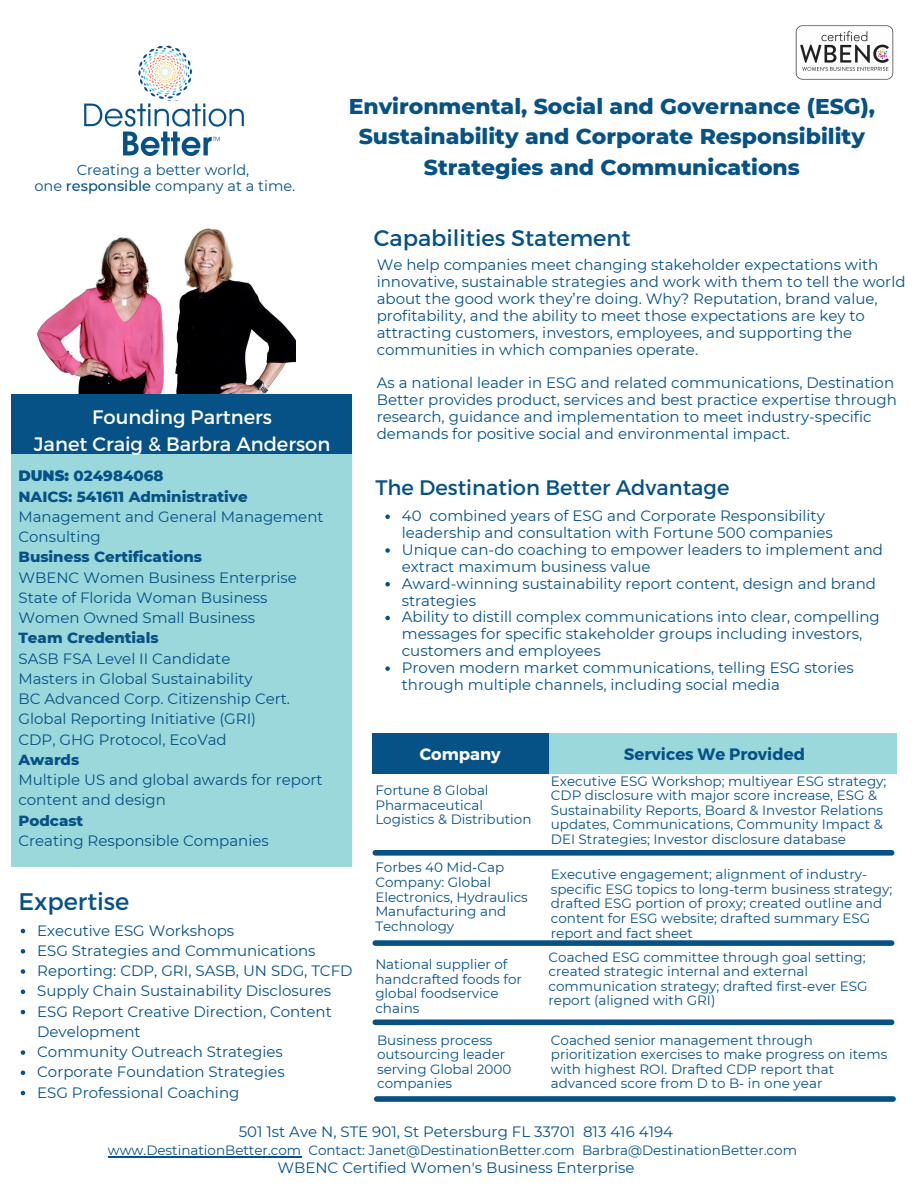
<style>
.page{position:relative;width:918px;height:1188px;background:#fff}
.page>*{position:absolute;margin:0;border:0;box-sizing:border-box;transform-origin:0 0}
.t1{font:24px "Montserrat";color:#065185}
.t2{font:22.5px "Montserrat";color:#065185}
.t3{font:800 21.9px "Montserrat";color:#065185}
.t4{font:21px "Montserrat";color:#065185}
.t5{font:19.5px "Montserrat";color:#fff}
.t6{font:700 16.5px "Montserrat";color:#065185}
.t7{font:700 16.5px "Montserrat";color:#fff}
.t8{font:15px/16.8px "Montserrat";color:#065288}
.t9{font:15px "Montserrat";color:#065185}
.t10{font:800 15px "Montserrat";color:#065185}
.t11{font:14.55px "Montserrat";color:#065185}
.t12{font:13.5px/14.7px "Montserrat";color:#065288}
.s1{font-weight:500}
.s2{font-weight:900}
</style>
<div class="page">
<img style="left:138px;top:45px;width:55px;height:56px">
<img style="left:84px;top:103px;width:160px;height:53px">
<img style="left:795px;top:25px;width:99px;height:55px">
<img style="left:37px;top:228px;width:258px;height:166px">
<div style="left:11px;top:454px;width:341px;height:412px;background:#9bd8db"></div>
<div style="left:11px;top:394px;width:341px;height:60px;background:#065185"></div>
<svg style="left:21px;top:929px;width:4px;height:4px"></svg>
<svg style="left:21px;top:949px;width:4px;height:5px"></svg>
<svg style="left:21px;top:969px;width:4px;height:5px"></svg>
<svg style="left:21px;top:990px;width:4px;height:4px"></svg>
<svg style="left:21px;top:1010px;width:4px;height:4px"></svg>
<svg style="left:21px;top:1050px;width:4px;height:5px"></svg>
<svg style="left:21px;top:1071px;width:4px;height:4px"></svg>
<svg style="left:21px;top:1091px;width:4px;height:4px"></svg>
<svg style="left:385px;top:514px;width:5px;height:5px"></svg>
<svg style="left:385px;top:548px;width:5px;height:5px"></svg>
<svg style="left:385px;top:582px;width:5px;height:4px"></svg>
<svg style="left:385px;top:616px;width:5px;height:4px"></svg>
<svg style="left:385px;top:666px;width:5px;height:5px"></svg>
<div style="left:372px;top:733px;width:177px;height:40px;background:#065185"></div>
<div style="left:549px;top:733px;width:348px;height:40px;background:#9bd8db"></div>
<hr style="left:108px;top:1156px;width:193px;height:1px;background:#065288">
<div style="left:375px;top:850px;width:517px;height:6px;background:#065185"></div>
<div style="left:375px;top:1019px;width:517px;height:6px;background:#065185"></div>
<div style="left:377px;top:1096px;width:516px;height:6px;background:#065185"></div>
<div style="left:375px;top:940px;width:517px;height:6px;background:#065185"></div>
<p class="t11" style="left:77px;top:161px;width:174px">Creating a better world,</p>
<p class="t11" style="left:34px;top:177px;width:262px">one <span class="s1">responsible</span> company at a time.</p>
<p class="t5" style="left:92px;top:404px;width:181px">Founding Partners</p>
<p class="t5" style="left:34px;top:431px;width:298px">Janet Craig &amp; Barbra Anderson</p>
<p class="t10" style="left:18px;top:467px;width:147px"><span class="s2">DUNS:</span> 024984068</p>
<p class="t10" style="left:18px;top:487px;width:231px">NAICS: 541611 Administrative</p>
<p class="t9" style="left:18px;top:507px;width:307px">Management and General Management</p>
<p class="t9" style="left:18px;top:528px;width:84px">Consulting</p>
<p class="t10" style="left:18px;top:548px;width:185px">Business Certifications</p>
<p class="t9" style="left:18px;top:568px;width:280px">WBENC Women Business Enterprise</p>
<p class="t9" style="left:18px;top:588px;width:251px">State of Florida Woman Business</p>
<p class="t9" style="left:18px;top:609px;width:238px">Women Owned Small Business</p>
<p class="t10" style="left:18px;top:629px;width:142px">Team Credentials</p>
<p class="t9" style="left:18px;top:649px;width:213px">SASB FSA Level II Candidate</p>
<p class="t9" style="left:18px;top:669px;width:236px">Masters in Global Sustainability</p>
<p class="t9" style="left:18px;top:690px;width:273px">BC Advanced Corp. Citizenship Cert.</p>
<p class="t9" style="left:18px;top:710px;width:239px">Global Reporting Initiative (GRI)</p>
<p class="t9" style="left:18px;top:730px;width:210px">CDP, GHG Protocol, EcoVad</p>
<p class="t10" style="left:18px;top:750px;width:62px">Awards</p>
<p class="t9" style="left:18px;top:771px;width:306px">Multiple US and global awards for report</p>
<p class="t9" style="left:18px;top:791px;width:149px">content and design</p>
<p class="t10" style="left:18px;top:811px;width:66px">Podcast</p>
<p class="t9" style="left:18px;top:831px;width:252px">Creating Responsible Companies</p>
<p class="t3" style="left:349px;top:93px;width:528px">Environmental, Social and Governance (ESG),</p>
<p class="t3" style="left:359px;top:123px;width:508px">Sustainability and Corporate Responsibility</p>
<p class="t3" style="left:424px;top:153px;width:377px">Strategies and Communications</p>
<p class="t2" style="left:374px;top:223px;width:258px">Capabilities Statement</p>
<p class="t8" style="left:377px;top:256px;width:530px">We help companies meet changing stakeholder expectations with innovative, sustainable strategies and work with them to tell the world about the good work they’re doing. Why? Reputation, brand value, profitability, and the ability to meet those expectations are key to attracting customers, investors, employees, and supporting the communities in which companies operate.</p>
<p class="t8" style="left:377px;top:375px;width:522px">As a national leader in ESG and related communications, Destination Better provides product, services and best practice expertise through research, guidance and implementation to meet industry-specific demands for positive social and environmental impact.</p>
<p class="t4" style="left:375px;top:474px;width:356px">The Destination Better Advantage</p>
<p class="t8" style="left:402px;top:507px;width:433px">40 combined years of ESG and Corporate Responsibility leadership and consultation with Fortune 500 companies</p>
<p class="t8" style="left:402px;top:541px;width:483px">Unique can-do coaching to empower leaders to implement and extract maximum business value</p>
<p class="t8" style="left:402px;top:575px;width:476px">Award-winning sustainability report content, design and brand strategies</p>
<p class="t8" style="left:402px;top:609px;width:479px">Ability to distill complex communications into clear, compelling messages for specific stakeholder groups including investors, customers and employees</p>
<p class="t8" style="left:402px;top:659px;width:453px">Proven modern market communications, telling ESG stories through multiple channels, including social media</p>
<p class="t7" style="left:420px;top:743px;width:82px">Company</p>
<p class="t6" style="left:624px;top:743px;width:183px">Services We Provided</p>
<p class="t12" style="left:375px;top:783px;width:158px">Fortune 8 Global<br>Pharmaceutical<br>Logistics &amp; Distribution</p>
<p class="t12" style="left:551px;top:773px;width:337px">Executive ESG Workshop; multiyear ESG strategy; CDP disclosure with major score increase, ESG &amp; Sustainability Reports, Board &amp; Investor Relations updates, Communications, Community Impact &amp; DEI Strategies; Investor disclosure database</p>
<p class="t1" style="left:18px;top:886px;width:112px">Expertise</p>
<p class="t8" style="left:37px;top:922px;width:199px">Executive ESG Workshops</p>
<p class="t8" style="left:37px;top:942px;width:280px">ESG Strategies and Communications</p>
<p class="t8" style="left:37px;top:962px;width:317px">Reporting: CDP, GRI, SASB, UN SDG, TCFD</p>
<p class="t8" style="left:37px;top:983px;width:296px">Supply Chain Sustainability Disclosures</p>
<p class="t8" style="left:37px;top:1001px;width:296px;line-height:20.2px">ESG Report Creative Direction, Content<br>Development</p>
<p class="t8" style="left:37px;top:1043px;width:247px">Community Outreach Strategies</p>
<p class="t8" style="left:37px;top:1064px;width:249px">Corporate Foundation Strategies</p>
<p class="t8" style="left:37px;top:1084px;width:204px">ESG Professional Coaching</p>
<p class="t12" style="left:375px;top:860px;width:154px">Forbes 40 Mid-Cap<br>Company: Global<br>Electronics, Hydraulics<br>Manufacturing and<br>Technology</p>
<p class="t12" style="left:375px;top:957px;width:148px">National supplier of handcrafted foods for global foodservice chains</p>
<p class="t12" style="left:549px;top:949px;width:321px">Coached ESG committee through goal setting; created strategic internal and external communication strategy; drafted first-ever ESG report (aligned with GRI)</p>
<p class="t12" style="left:551px;top:867px;width:343px">Executive engagement; alignment of industry&shy;specific ESG topics to long-term business strategy; drafted ESG portion of proxy; created outline and content for ESG website; drafted summary ESG report and fact sheet</p>
<p class="t12" style="left:377px;top:1032px;width:136px">Business process outsourcing leader serving Global 2000 companies</p>
<p class="t12" style="left:551px;top:1032px;width:338px">Coached senior management through prioritization exercises to make progress on items with highest ROI. Drafted CDP report that advanced score from D to B- in one year</p>
<p class="t8" style="left:239px;top:1123px;width:436px">501 1st Ave N, STE 901, St Petersburg FL 33701 813 416 4194</p>
<p class="t12" style="left:108px;top:1143px;width:691px">www.DestinationBetter.com Contact: Janet@DestinationBetter.com Barbra@DestinationBetter.com</p>
<p class="t8" style="left:277px;top:1159px;width:359px">WBENC Certified Women's Business Enterprise</p>
</div>
